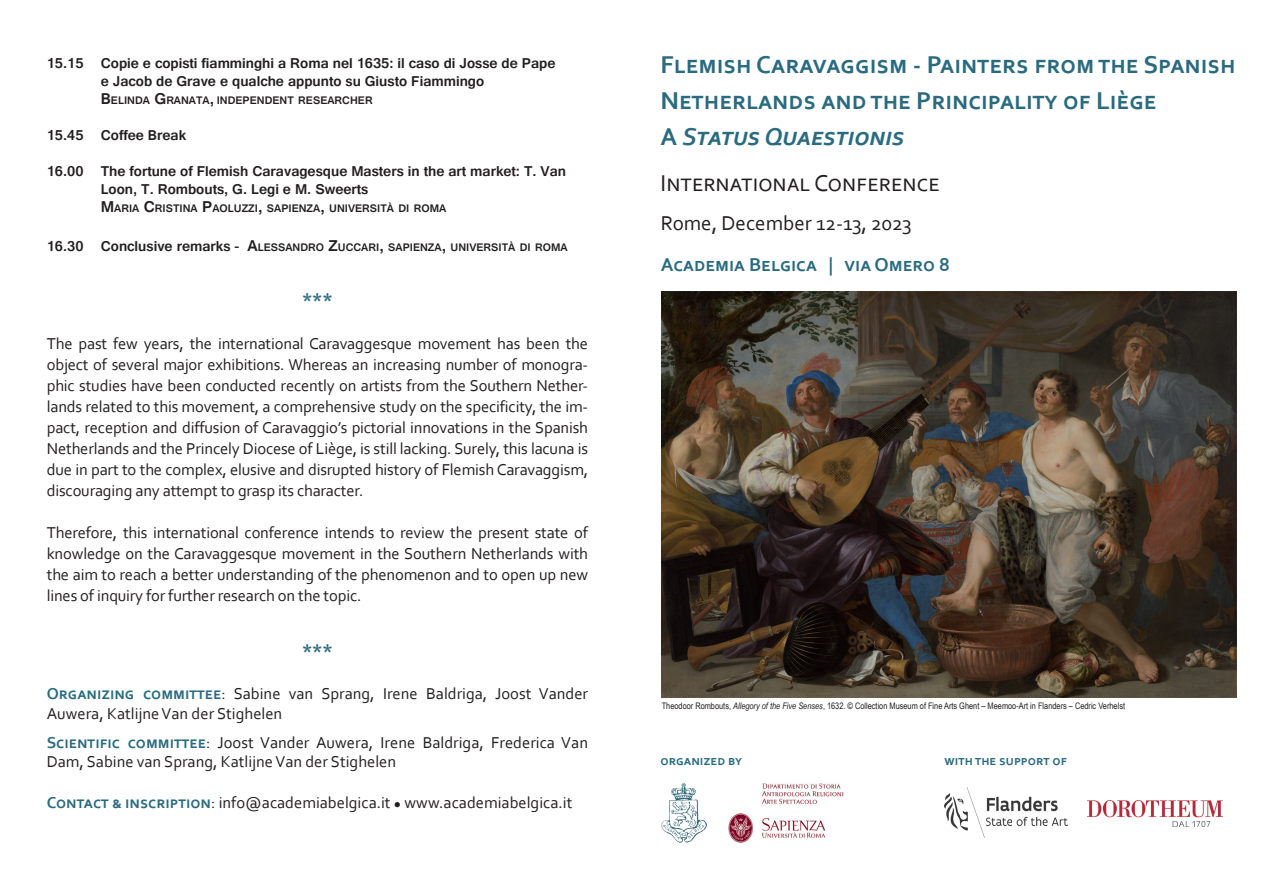
<style>
.page{position:relative;width:1263px;height:893px;background:#fff}
.page>*{position:absolute;margin:0;border:0;box-sizing:border-box;transform-origin:0 0}
.t1{font:700 25.5px/36px "Corbel";color:#2a6b80}
.t2{font:24px "Corbel";color:#231f20}
.t3{font:21px "Corbel";color:#231f20}
.t4{font:700 19.5px "Corbel";color:#2a6b80}
.t5{font:16.5px/21px "Corbel";color:#231f20}
.t6{font:700 15px/18px "Gautami";color:#231f20}
.t7{font:700 13.5px "Corbel";color:#2a6b80}
.t8{font:700 11.55px "Gautami";color:#231f20}
.t9{font:9px "Arial Narrow";color:#231f20}
.s1{font-size:16.5px}
.s2{font-size:15px}
.s3{font-weight:700;color:#2a6b80}
.s4{font-family:"Trebuchet MS";font-weight:700;font-size:12px}
.s5{font-style:italic}
</style>
<div class="page">
<img style="left:662px;top:292px;width:575px;height:405px">
<img style="left:661px;top:783px;width:46px;height:59px">
<img style="left:728px;top:783px;width:116px;height:60px">
<img style="left:1087px;top:801px;width:135px;height:26px">
<img style="left:945px;top:787px;width:122px;height:51px">
<p class="t6" style="left:101px;top:54px;width:456px;text-indent:-54px">15.15 Copie e copisti fiamminghi a Roma nel 1635: il caso di Josse de Pape e Jacob de Grave e qualche appunto su Giusto Fiammingo</p>
<p class="t8" style="left:101px;top:93px;width:273px"><span class="s1">B</span>ELINDA <span class="s1">G</span>RANATA<span class="s1">,</span> INDEPENDENT RESEARCHER</p>
<p class="t6" style="left:47px;top:126px;width:141px">15.45 Coffee Break</p>
<p class="t6" style="left:101px;top:162px;width:467px;text-indent:-54px">16.00 The fortune of Flemish Caravagesque Masters in the art market: T. Van<br>Loon, T. Rombouts, G. Legi e M. Sweerts</p>
<p class="t8" style="left:101px;top:201px;width:347px"><span class="s1">M</span>ARIA <span class="s1">C</span>RISTINA <span class="s1">P</span>AOLUZZI<span class="s1">,</span> SAPIENZA<span class="s1">,</span> UNIVERSITÀ DI ROMA</p>
<p class="t8" style="left:47px;top:240px;width:522px"><span class="s2">16.30 Conclusive remarks -</span> <span class="s1">A</span>LESSANDRO <span class="s1">Z</span>UCCARI<span class="s1">,</span> SAPIENZA<span class="s1">,</span> UNIVERSITÀ DI ROMA</p>
<p class="t4" style="left:302px;top:288px;width:32px">***</p>
<p class="t5" style="left:47px;top:332px;width:543px;text-align:justify">The past few years, the international Caravaggesque movement has been the object of several major exhibitions. Whereas an increasing number of monogra&shy;phic studies have been conducted recently on artists from the Southern Nether&shy;lands related to this movement, a comprehensive study on the specificity, the im&shy;pact, reception and diffusion of Caravaggio’s pictorial innovations in the Spanish Netherlands and the Princely Diocese of Liège, is still lacking. Surely, this lacuna is due in part to the complex, elusive and disrupted history of Flemish Caravaggism, discouraging any attempt to grasp its character.</p>
<p class="t5" style="left:47px;top:521px;width:543px;text-align:justify">Therefore, this international conference intends to review the present state of knowledge on the Caravaggesque movement in the Southern Netherlands with the aim to reach a better understanding of the phenomenon and to open up new lines of inquiry for further research on the topic.</p>
<p class="t4" style="left:302px;top:638px;width:32px">***</p>
<p class="t5" style="left:47px;top:684px;width:543px;line-height:19.8px"><span class="s3">Organizing committee</span>: Sabine van Sprang, Irene Baldriga, Joost Vander<br>Auwera, Katlijne Van der Stighelen</p>
<p class="t5" style="left:47px;top:732px;width:543px;line-height:19.8px"><span class="s3">Scientific committee</span>: Joost Vander Auwera, Irene Baldriga, Frederica Van<br>Dam, Sabine van Sprang, Katlijne Van der Stighelen</p>
<p class="t5" style="left:47px;top:792px;width:527px"><span class="s3">Contact &amp; inscription</span>: info@academiabelgica.it <span class="s4">●</span> www.academiabelgica.it</p>
<h1 class="t1" style="left:661px;top:46px;width:576px">Flemish Caravaggism - Painters from the Spanish<br>Netherlands and the Principality of Liège<br>A <span class="s5">Status Quaestionis</span></h1>
<h2 class="t2" style="left:661px;top:169px;width:281px">International Conference</h2>
<p class="t3" style="left:661px;top:210px;width:252px">Rome, December 12-13, 2023</p>
<p class="t4" style="left:661px;top:252px;width:291px">Academia Belgica | via Omero 8</p>
<p class="t9" style="left:662px;top:699px;width:465px">Theodoor Rombouts, <span class="s5">Allegory of the Five Senses</span>, 1632. © Collection Museum of Fine Arts Ghent – Meemoo-Art in Flanders – Cedric Verhelst</p>
<p class="t7" style="left:660px;top:752px;width:83px">organized by</p>
<p class="t7" style="left:945px;top:752px;width:124px">with the support of</p>
</div>
